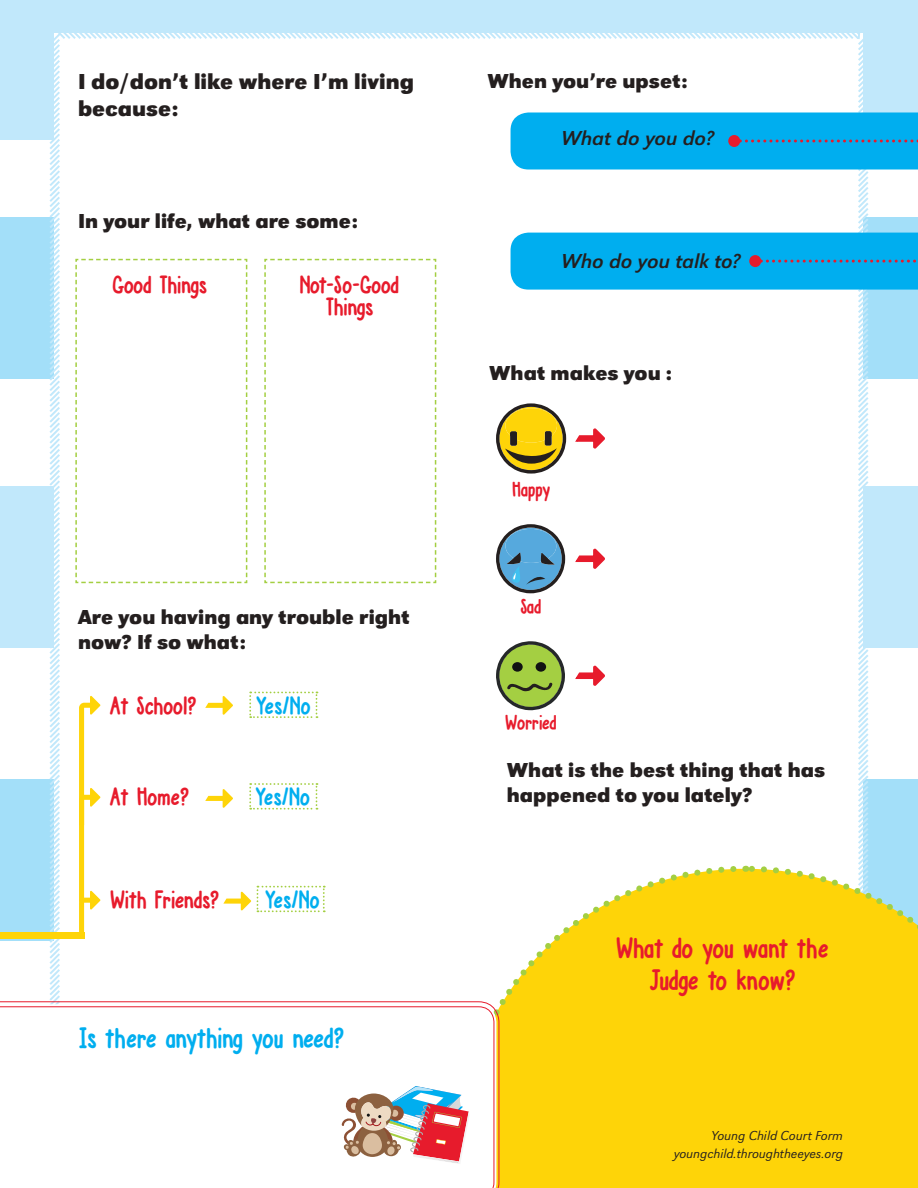
<style>
.page{position:relative;width:918px;height:1188px;background:#fff}
.page>*{position:absolute;margin:0;border:0;box-sizing:border-box;transform-origin:0 0}
.t1{font:700 22.5px/27px "URW Grotesk";color:#241f1f}
.t2{font:700 21px/25.2px "URW Grotesk";color:#241f1f}
.t3{font:21px/31.5px "Austie Bost Chunky Description";color:#e71b2c;text-align:center}
.t4{font:italic 21px "URW Grotesk";color:#241f1f}
.t5{font:21px "Austie Bost Chunky Description";color:#00aeef}
.t6{font:18.15px "Austie Bost Chunky Description";color:#e71b2c}
.t7{font:18.15px "Austie Bost Chunky Description";letter-spacing:.025em;color:#00aeef}
.t8{font:18px/21.6px "Austie Bost Chunky Description";color:#e71b2c;text-align:center}
.t9{font:15px "Austie Bost Chunky Description";color:#e71b2c}
.t10{font:italic 300 13.5px "URW Grotesk";color:#241f1f}
</style>
<div class="page">
<div style="left:0;top:0;width:918px;height:140px;background:#c1e8fb"></div>
<div style="left:0;top:218px;width:918px;height:161px;background:#a3dff9"></div>
<div style="left:0;top:486px;width:918px;height:162px;background:#c1e8fb"></div>
<div style="left:0;top:779px;width:918px;height:161px;background:#a3dff9"></div>
<div style="left:47px;top:33px;width:824px;height:968px;background:#fff"></div>
<svg style="left:745px;top:863px;width:173px;height:223px"></svg>
<svg style="left:456px;top:863px;width:284px;height:223px"></svg>
<div style="left:75px;top:258px;width:173px;height:326px;background:#fff"></div>
<div style="left:264px;top:258px;width:173px;height:326px;background:#fff"></div>
<div style="left:511px;top:112px;width:407px;height:58px;background:#00aeef"></div>
<div style="left:728px;top:135px;width:12px;height:12px;background:#e71b2c;border-radius:50%"></div>
<div style="left:511px;top:233px;width:407px;height:57px;background:#00aeef"></div>
<div style="left:749px;top:255px;width:12px;height:12px;background:#e71b2c;border-radius:50%"></div>
<svg style="left:496px;top:524px;width:69px;height:69px"></svg>
<svg style="left:0;top:1001px;width:499px;height:85px"></svg>
<svg style="left:0;top:1006px;width:494px;height:80px"></svg>
<svg style="left:341px;top:1086px;width:577px;height:102px"></svg>
<svg style="left:79px;top:696px;width:21px;height:243px"></svg>
<svg style="left:205px;top:696px;width:28px;height:19px"></svg>
<svg style="left:205px;top:789px;width:28px;height:19px"></svg>
<svg style="left:223px;top:892px;width:28px;height:18px"></svg>
<svg style="left:249px;top:692px;width:69px;height:26px"></svg>
<svg style="left:249px;top:783px;width:69px;height:27px"></svg>
<svg style="left:257px;top:886px;width:68px;height:26px"></svg>
<div style="left:0;top:933px;width:84px;height:6px;background:#fed408"></div>
<svg style="left:496px;top:403px;width:70px;height:71px"></svg>
<svg style="left:574px;top:427px;width:32px;height:23px"></svg>
<svg style="left:574px;top:548px;width:32px;height:22px"></svg>
<svg style="left:496px;top:641px;width:69px;height:69px"></svg>
<svg style="left:574px;top:664px;width:32px;height:23px"></svg>
<p class="t1" style="left:78px;top:68px;width:338px">I do/don’t like where I’m living because:</p>
<p class="t2" style="left:78px;top:208px;width:282px">In your life, what are some:</p>
<p class="t8" style="left:112px;top:272px;width:96px">Good Things</p>
<p class="t8" style="left:300px;top:272px;width:101px">Not-So-Good<br>Things</p>
<p class="t2" style="left:78px;top:604px;width:333px">Are you having any trouble right now? If so what:</p>
<p class="t6" style="left:110px;top:693px;width:88px">At School?</p>
<p class="t7" style="left:257px;top:693px;width:56px">Yes/No</p>
<p class="t6" style="left:110px;top:784px;width:81px">At Home?</p>
<p class="t7" style="left:256px;top:784px;width:56px">Yes/No</p>
<p class="t6" style="left:110px;top:887px;width:110px">With Friends?</p>
<p class="t7" style="left:266px;top:887px;width:56px">Yes/No</p>
<p class="t5" style="left:79px;top:1023px;width:267px">Is there anything you need?</p>
<p class="t2" style="left:487px;top:68px;width:202px">When you’re upset:</p>
<p class="t4" style="left:561px;top:126px;width:154px">What do you do?</p>
<p class="t4" style="left:561px;top:249px;width:181px">Who do you talk to?</p>
<p class="t2" style="left:489px;top:360px;width:184px">What makes you :</p>
<p class="t9" style="left:512px;top:479px;width:40px">Happy</p>
<p class="t9" style="left:521px;top:596px;width:23px">Sad</p>
<p class="t9" style="left:505px;top:712px;width:53px">Worried</p>
<p class="t2" style="left:507px;top:757px;width:320px">What is the best thing that has happened to you lately?</p>
<p class="t3" style="left:616px;top:930px;width:214px">What do you want the<br>Judge to know?</p>
<p class="t10" style="left:712px;top:1128px;width:133px">Young Child Court Form</p>
<p class="t10" style="left:674px;top:1146px;width:171px">youngchild.throughtheeyes.org</p>
</div>
